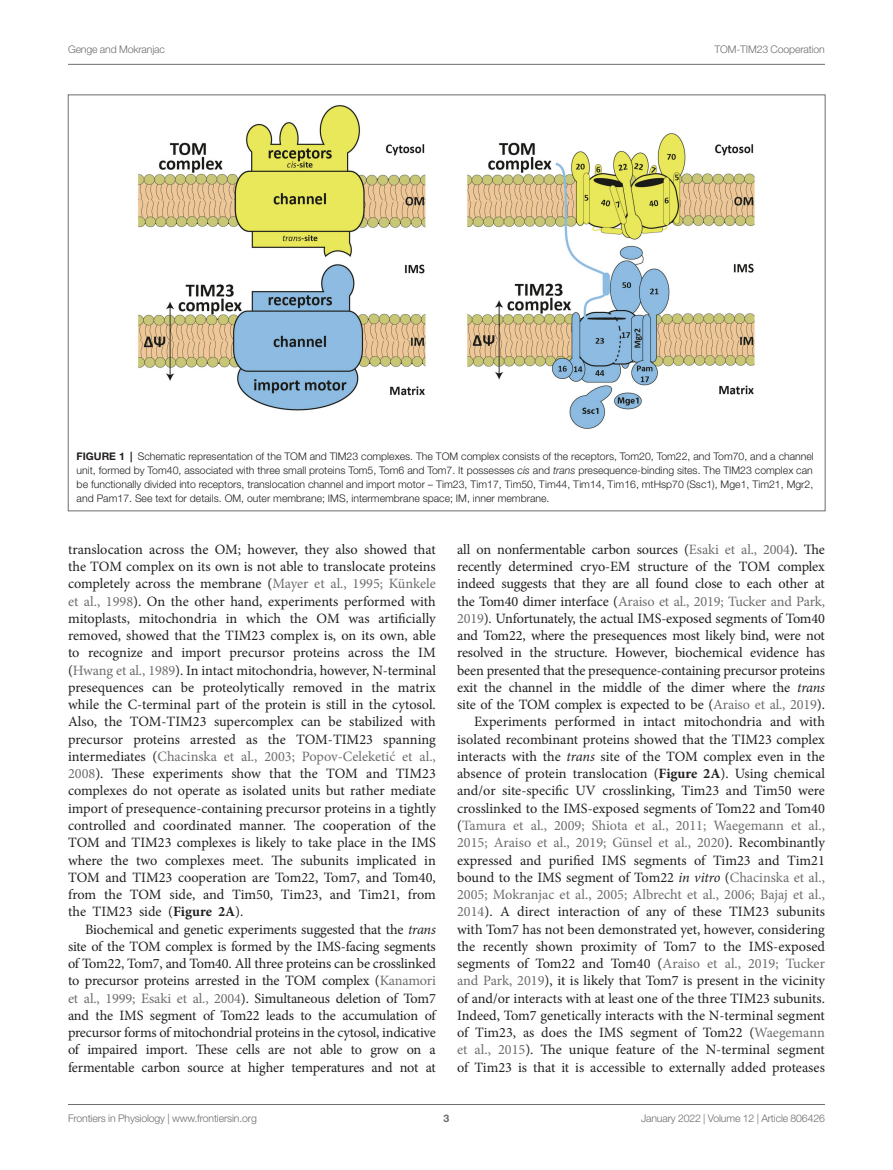
<style>
.page{position:relative;width:893px;height:1170px;background:#fff}
.page>*{position:absolute;margin:0;border:0;box-sizing:border-box;transform-origin:0 0}
.TEXT{font:14.25px/17.2px "Minion Pro";letter-spacing:-.01em;color:#231f20;text-align:justify}
.TEXT_FLUSH{font:14.25px/17.2px "Minion Pro";color:#231f20;text-align:justify}
.FIG_LEG{font:300 10.5px/14.2px "Helvetica Neue LT Std";color:#231f20;text-align:justify}
.t1{font:300 10.5px "Helvetica Neue LT Std";letter-spacing:-.015em;color:#6c6d70}
.t2{font:700 10.5px "Helvetica Neue LT Std";color:#6c6d70}
.s1{font-weight:700}
.s2{font-style:italic}
.s3{color:#6c6d70}
</style>
<div class="page">
<hr style="left:68px;top:64px;width:757px;height:1px;background:#6c6d70">
<hr style="left:68px;top:1104px;width:757px;height:1px;background:#6c6d70">
<img style="left:138px;top:105px;width:617px;height:324px">
<p class="t1" style="left:68px;top:42px;width:98px">Genge and Mokranjac</p>
<p class="t1" style="left:715px;top:42px;width:112px">TOM-TIM23 Cooperation</p>
<p class="FIG_LEG" style="left:77px;top:448px;width:739px"><span class="s1">FIGURE 1 |</span> Schematic representation of the TOM and TIM23 complexes. The TOM complex consists of the receptors, Tom20, Tom22, and Tom70, and a channel unit, formed by Tom40, associated with three small proteins Tom5, Tom6 and Tom7. It possesses <span class="s2">cis</span> and <span class="s2">trans</span> presequence-binding sites. The TIM23 complex can be functionally divided into receptors, translocation channel and import motor – Tim23, Tim17, Tim50, Tim44, Tim14, Tim16, mtHsp70 (Ssc1), Mge1, Tim21, Mgr2, and Pam17. See text for details. OM, outer membrane; IMS, intermembrane space; IM, inner membrane.</p>
<p class="TEXT_FLUSH" style="left:68px;top:540px;width:369px">translocation across the OM; however, they also showed that the TOM complex on its own is not able to translocate proteins completely across the membrane (<span class="s3">Mayer et al., 1995; Künkele et al., 1998</span>). On the other hand, experiments performed with mitoplasts, mitochondria in which the OM was artificially removed, showed that the TIM23 complex is, on its own, able to recognize and import precursor proteins across the IM (<span class="s3">Hwang et al., 1989</span>). In intact mitochondria, however, N-terminal presequences can be proteolytically removed in the matrix while the C-terminal part of the protein is still in the cytosol.<br>Also, the TOM-TIM23 supercomplex can be stabilized with precursor proteins arrested as the TOM-TIM23 spanning intermediates (<span class="s3">Chacinska et al., 2003; Popov-Celeketić et al., 2008</span>). These experiments show that the TOM and TIM23 complexes do not operate as isolated units but rather mediate import of presequence-containing precursor proteins in a tightly controlled and coordinated manner. The cooperation of the TOM and TIM23 complexes is likely to take place in the IMS where the two complexes meet. The subunits implicated in TOM and TIM23 cooperation are Tom22, Tom7, and Tom40, from the TOM side, and Tim50, Tim23, and Tim21, from the TIM23 side (<span class="s1">Figure 2A</span>).</p>
<p class="TEXT" style="left:68px;top:920px;width:369px;text-indent:17px">Biochemical and genetic experiments suggested that the <span class="s2">trans </span>site of the TOM complex is formed by the IMS-facing segments of Tom22, Tom7, and Tom40. All three proteins can be crosslinked to precursor proteins arrested in the TOM complex (<span class="s3">Kanamori et al., 1999; Esaki et al., 2004</span>). Simultaneous deletion of Tom7 and the IMS segment of Tom22 leads to the accumulation of precursor forms of mitochondrial proteins in the cytosol, indicative of impaired import. These cells are not able to grow on a fermentable carbon source at higher temperatures and not at</p>
<p class="TEXT" style="left:457px;top:540px;width:369px">all on nonfermentable carbon sources (<span class="s3">Esaki et al., 2004</span>). The recently determined cryo-EM structure of the TOM complex indeed suggests that they are all found close to each other at the Tom40 dimer interface (<span class="s3">Araiso et al., 2019; Tucker and Park, 2019</span>). Unfortunately, the actual IMS-exposed segments of Tom40 and Tom22, where the presequences most likely bind, were not resolved in the structure. However, biochemical evidence has been presented that the presequence-containing precursor proteins exit the channel in the middle of the dimer where the <span class="s2">trans </span>site of the TOM complex is expected to be (<span class="s3">Araiso et al., 2019</span>).</p>
<p class="TEXT" style="left:457px;top:713px;width:369px;text-indent:17px">Experiments performed in intact mitochondria and with isolated recombinant proteins showed that the TIM23 complex interacts with the <span class="s2">trans</span> site of the TOM complex even in the absence of protein translocation (<span class="s1">Figure 2A</span>). Using chemical and/or site-specific UV crosslinking, Tim23 and Tim50 were crosslinked to the IMS-exposed segments of Tom22 and Tom40 (<span class="s3">Tamura et al., 2009; Shiota et al., 2011; Waegemann et al., 2015; Araiso et al., 2019; Günsel et al., 2020</span>). Recombinantly expressed and purified IMS segments of Tim23 and Tim21 bound to the IMS segment of Tom22 <span class="s2">in vitro</span> (<span class="s3">Chacinska et al., 2005; Mokranjac et al., 2005; Albrecht et al., 2006; Bajaj et al., 2014</span>). A direct interaction of any of these TIM23 subunits with Tom7 has not been demonstrated yet, however, considering the recently shown proximity of Tom7 to the IMS-exposed segments of Tom22 and Tom40 (<span class="s3">Araiso et al., 2019; Tucker and Park, 2019</span>), it is likely that Tom7 is present in the vicinity of and/or interacts with at least one of the three TIM23 subunits.<br>Indeed, Tom7 genetically interacts with the N-terminal segment of Tim23, as does the IMS segment of Tom22 (<span class="s3">Waegemann et al., 2015</span>). The unique feature of the N-terminal segment of Tim23 is that it is accessible to externally added proteases</p>
<p class="t1" style="left:68px;top:1111px;width:190px">Frontiers in Physiology | www.frontiersin.org</p>
<p class="t2" style="left:444px;top:1111px;width:7px">3</p>
<p class="t1" style="left:641px;top:1111px;width:185px">January 2022 | Volume 12 | Article 806426</p>
</div>
